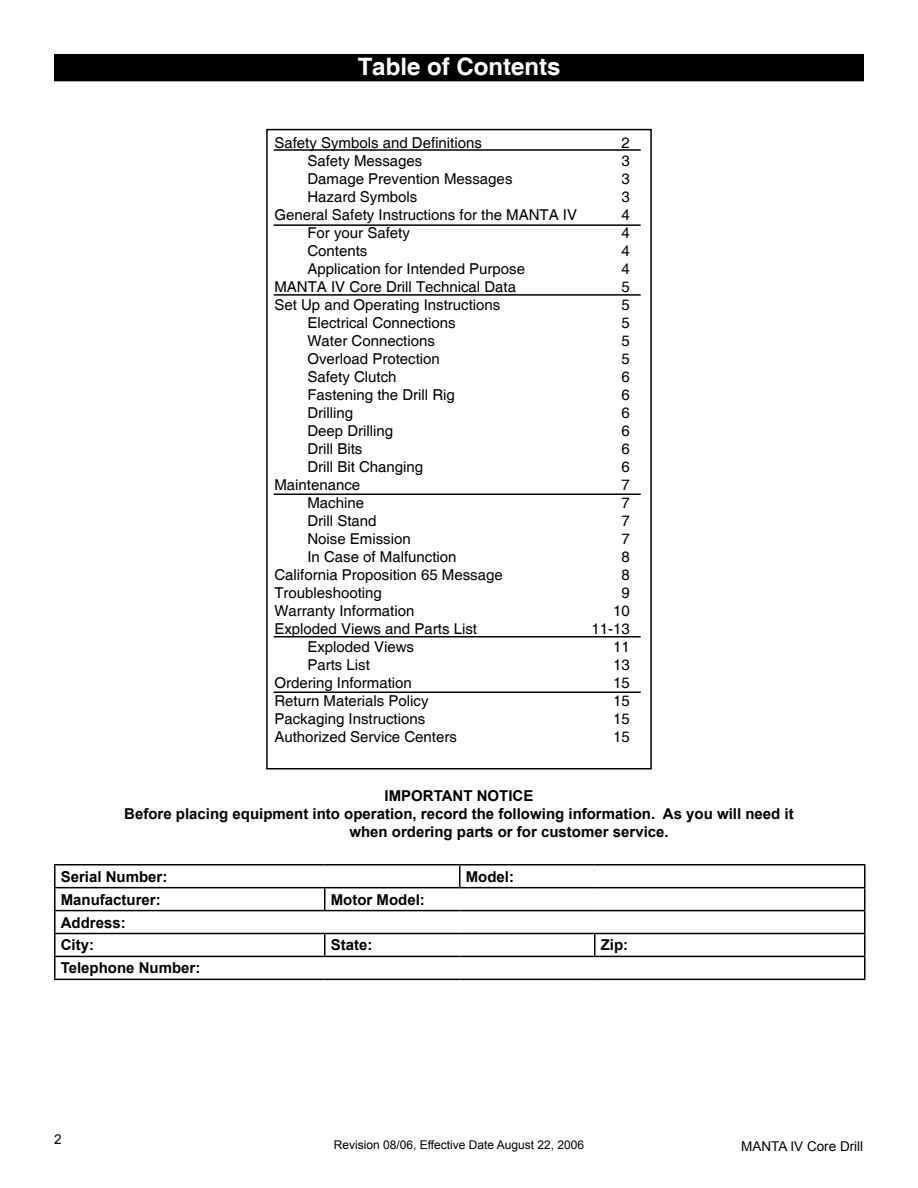
<style>
.page{position:relative;width:918px;height:1188px;background:#fff}
.page>*{position:absolute;margin:0;border:0;box-sizing:border-box;transform-origin:0 0}
.t1{font:700 24px "Helvetica";color:#fff}
.t2{font:15px "Helvetica";color:#000}
.t3{font:700 15px/23px "Arial";color:#000}
.t4{font:13.5px "Arial";color:#000}
.t5{font:12px "Arial";color:#000}
</style>
<div class="page">
<div style="left:54px;top:54px;width:810px;height:27px;background:#000"></div>
<hr style="left:54px;top:864px;width:271px;height:2px;background:#000">
<hr style="left:54px;top:866px;width:2px;height:21px;background:#000">
<hr style="left:325px;top:864px;width:135px;height:2px;background:#000">
<hr style="left:460px;top:864px;width:135px;height:2px;background:#000">
<svg style="left:459px;top:866px;width:1px;height:21px"></svg>
<hr style="left:595px;top:864px;width:271px;height:2px;background:#000">
<hr style="left:864px;top:866px;width:2px;height:21px;background:#000">
<hr style="left:54px;top:887px;width:271px;height:1px;background:#000">
<hr style="left:54px;top:888px;width:2px;height:22px;background:#000">
<hr style="left:325px;top:887px;width:135px;height:1px;background:#000">
<hr style="left:324px;top:888px;width:2px;height:22px;background:#000">
<hr style="left:460px;top:887px;width:135px;height:1px;background:#000">
<hr style="left:595px;top:887px;width:271px;height:1px;background:#000">
<hr style="left:864px;top:888px;width:2px;height:22px;background:#000">
<hr style="left:54px;top:910px;width:271px;height:1px;background:#000">
<hr style="left:54px;top:911px;width:2px;height:22px;background:#000">
<hr style="left:325px;top:910px;width:135px;height:1px;background:#000">
<hr style="left:460px;top:910px;width:135px;height:1px;background:#000">
<hr style="left:595px;top:910px;width:271px;height:1px;background:#000">
<hr style="left:864px;top:911px;width:2px;height:22px;background:#000">
<hr style="left:54px;top:933px;width:271px;height:1px;background:#000">
<hr style="left:54px;top:934px;width:2px;height:22px;background:#000">
<hr style="left:325px;top:933px;width:135px;height:1px;background:#000">
<hr style="left:324px;top:934px;width:2px;height:22px;background:#000">
<hr style="left:460px;top:933px;width:135px;height:1px;background:#000">
<hr style="left:595px;top:933px;width:271px;height:1px;background:#000">
<hr style="left:594px;top:934px;width:2px;height:22px;background:#000">
<hr style="left:864px;top:934px;width:2px;height:22px;background:#000">
<hr style="left:54px;top:956px;width:271px;height:1px;background:#000">
<hr style="left:54px;top:957px;width:2px;height:22px;background:#000">
<hr style="left:325px;top:956px;width:135px;height:1px;background:#000">
<hr style="left:460px;top:956px;width:135px;height:1px;background:#000">
<hr style="left:595px;top:956px;width:271px;height:1px;background:#000">
<hr style="left:864px;top:957px;width:2px;height:22px;background:#000">
<hr style="left:54px;top:979px;width:271px;height:1px;background:#000">
<hr style="left:325px;top:979px;width:135px;height:1px;background:#000">
<hr style="left:460px;top:979px;width:135px;height:1px;background:#000">
<hr style="left:595px;top:979px;width:271px;height:1px;background:#000">
<div style="left:266px;top:129px;width:386px;height:641px;border:2px solid #000"></div>
<hr style="left:274px;top:149px;width:367px;height:2px;background:#000">
<hr style="left:274px;top:224px;width:367px;height:2px;background:#000">
<hr style="left:274px;top:294px;width:367px;height:2px;background:#000">
<hr style="left:274px;top:692px;width:367px;height:1px;background:#000">
<hr style="left:274px;top:494px;width:367px;height:1px;background:#000">
<hr style="left:274px;top:636px;width:367px;height:2px;background:#000">
<h1 class="t1" style="left:358px;top:52px;width:204px">Table of Contents</h1>
<p class="t2" style="left:274px;top:134px;width:209px">Safety Symbols and Definitions</p>
<p class="t2" style="left:622px;top:134px;width:10px">2</p>
<p class="t2" style="left:307px;top:152px;width:117px">Safety Messages</p>
<p class="t2" style="left:622px;top:152px;width:10px">3</p>
<p class="t2" style="left:307px;top:170px;width:207px">Damage Prevention Messages</p>
<p class="t2" style="left:622px;top:170px;width:10px">3</p>
<p class="t2" style="left:307px;top:188px;width:112px">Hazard Symbols</p>
<p class="t2" style="left:622px;top:188px;width:10px">3</p>
<p class="t2" style="left:274px;top:206px;width:304px">General Safety Instructions for the MANTA IV</p>
<p class="t2" style="left:622px;top:206px;width:10px">4</p>
<p class="t2" style="left:307px;top:224px;width:104px">For your Safety</p>
<p class="t2" style="left:622px;top:224px;width:10px">4</p>
<p class="t2" style="left:307px;top:242px;width:62px">Contents</p>
<p class="t2" style="left:622px;top:242px;width:10px">4</p>
<p class="t2" style="left:307px;top:260px;width:219px">Application for Intended Purpose</p>
<p class="t2" style="left:622px;top:260px;width:10px">4</p>
<p class="t2" style="left:274px;top:278px;width:243px">MANTA IV Core Drill Technical Data</p>
<p class="t2" style="left:622px;top:278px;width:10px">5</p>
<p class="t2" style="left:274px;top:296px;width:227px">Set Up and Operating Instructions</p>
<p class="t2" style="left:622px;top:296px;width:10px">5</p>
<p class="t2" style="left:307px;top:314px;width:150px">Electrical Connections</p>
<p class="t2" style="left:622px;top:314px;width:10px">5</p>
<p class="t2" style="left:307px;top:332px;width:129px">Water Connections</p>
<p class="t2" style="left:622px;top:332px;width:10px">5</p>
<p class="t2" style="left:307px;top:350px;width:134px">Overload Protection</p>
<p class="t2" style="left:622px;top:350px;width:10px">5</p>
<p class="t2" style="left:307px;top:368px;width:91px">Safety Clutch</p>
<p class="t2" style="left:622px;top:368px;width:10px">6</p>
<p class="t2" style="left:307px;top:386px;width:149px">Fastening the Drill Rig</p>
<p class="t2" style="left:622px;top:386px;width:10px">6</p>
<p class="t2" style="left:307px;top:404px;width:47px">Drilling</p>
<p class="t2" style="left:622px;top:404px;width:10px">6</p>
<p class="t2" style="left:307px;top:422px;width:87px">Deep Drilling</p>
<p class="t2" style="left:622px;top:422px;width:10px">6</p>
<p class="t2" style="left:307px;top:440px;width:56px">Drill Bits</p>
<p class="t2" style="left:622px;top:440px;width:10px">6</p>
<p class="t2" style="left:307px;top:458px;width:117px">Drill Bit Changing</p>
<p class="t2" style="left:622px;top:458px;width:10px">6</p>
<p class="t2" style="left:274px;top:476px;width:87px">Maintenance</p>
<p class="t2" style="left:622px;top:476px;width:10px">7</p>
<p class="t2" style="left:307px;top:494px;width:58px">Machine</p>
<p class="t2" style="left:622px;top:494px;width:10px">7</p>
<p class="t2" style="left:307px;top:512px;width:71px">Drill Stand</p>
<p class="t2" style="left:622px;top:512px;width:10px">7</p>
<p class="t2" style="left:307px;top:530px;width:105px">Noise Emission</p>
<p class="t2" style="left:622px;top:530px;width:10px">7</p>
<p class="t2" style="left:307px;top:548px;width:151px">In Case of Malfunction</p>
<p class="t2" style="left:622px;top:548px;width:10px">8</p>
<p class="t2" style="left:274px;top:566px;width:230px">California Proposition 65 Message</p>
<p class="t2" style="left:622px;top:566px;width:10px">8</p>
<p class="t2" style="left:274px;top:584px;width:109px">Troubleshooting</p>
<p class="t2" style="left:622px;top:584px;width:10px">9</p>
<p class="t2" style="left:274px;top:602px;width:142px">Warranty Information</p>
<p class="t2" style="left:613px;top:602px;width:18px">10</p>
<p class="t2" style="left:274px;top:620px;width:204px">Exploded Views and Parts List</p>
<p class="t2" style="left:592px;top:620px;width:40px">11-13</p>
<p class="t2" style="left:307px;top:638px;width:108px">Exploded Views</p>
<p class="t2" style="left:613px;top:638px;width:18px">11</p>
<p class="t2" style="left:307px;top:656px;width:64px">Parts List</p>
<p class="t2" style="left:613px;top:656px;width:18px">13</p>
<p class="t2" style="left:274px;top:674px;width:139px">Ordering Information</p>
<p class="t2" style="left:613px;top:674px;width:18px">15</p>
<p class="t2" style="left:274px;top:692px;width:156px">Return Materials Policy</p>
<p class="t2" style="left:613px;top:692px;width:18px">15</p>
<p class="t2" style="left:274px;top:710px;width:152px">Packaging Instructions</p>
<p class="t2" style="left:613px;top:710px;width:18px">15</p>
<p class="t2" style="left:274px;top:728px;width:184px">Authorized Service Centers</p>
<p class="t2" style="left:613px;top:728px;width:18px">15</p>
<p class="t3" style="left:385px;top:784px;width:150px">IMPORTANT NOTICE</p>
<p class="t3" style="left:124px;top:802px;width:671px">Before placing equipment into operation, record the following information. As you will need it</p>
<p class="t3" style="left:349px;top:820px;width:321px">when ordering parts or for customer service.</p>
<p class="t3" style="left:61px;top:865px;width:108px">Serial Number:</p>
<p class="t3" style="left:466px;top:865px;width:50px">Model:</p>
<p class="t3" style="left:61px;top:888px;width:102px">Manufacturer:</p>
<p class="t3" style="left:331px;top:888px;width:96px">Motor Model:</p>
<p class="t3" style="left:61px;top:911px;width:67px">Address:<br>City:</p>
<p class="t3" style="left:331px;top:934px;width:43px">State:</p>
<p class="t3" style="left:601px;top:934px;width:29px">Zip:</p>
<p class="t3" style="left:61px;top:957px;width:141px">Telephone Number:</p>
<p class="t5" style="left:334px;top:1137px;width:252px">Revision 08/06, Effective Date August 22, 2006</p>
<p class="t4" style="left:741px;top:1137px;width:124px">MANTA IV Core Drill</p>
</div>
